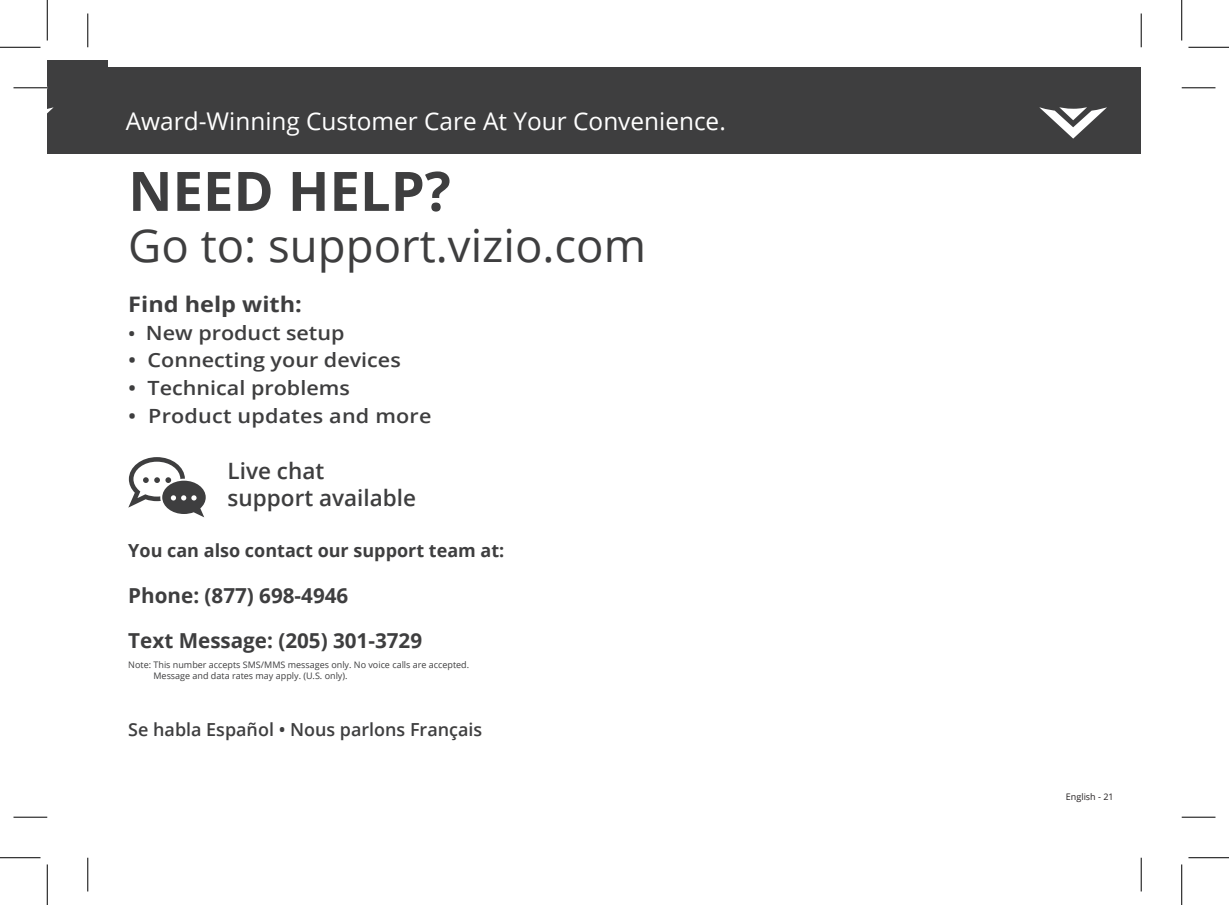
<style>
.page{position:relative;width:1229px;height:905px;background:#fff}
.page>*{position:absolute;margin:0;border:0;box-sizing:border-box;transform-origin:0 0}
.t1{font:700 54.45px "Open Sans";color:#3e3e3f}
.t2{font:45.45px "Open Sans";color:#3e3e3f}
.t3{font:24.3px "Open Sans";color:#fff}
.t4{font:600 22.5px/27px "Open Sans";color:#3e3e3f}
.t5{font:700 21.38px "Open Sans";color:#3e3e3f;scale:1.1 1}
.t6{font:700 20.7px/45px "Open Sans";color:#3e3e3f}
.t7{font:600 19.57px "Open Sans";color:#3e3e3f;scale:1.1 1}
.t8{font:700 18px "Open Sans";color:#3e3e3f}
.t9{font:600 18px "Open Sans";color:#3e3e3f}
.t10{font:9px/10.8px "Open Sans";color:#3e3e3f}
.t11{font:9px "Open Sans";color:#231f20}
.s1{font-size:17.78px}
</style>
<div class="page">
<div style="left:67px;top:68px;width:1074px;height:86px;background:#3e3e3f"></div>
<svg style="left:1039px;top:107px;width:67px;height:32px"></svg>
<div style="left:47px;top:60px;width:61px;height:94px;background:#3e3e3f"></div>
<svg style="left:47px;top:107px;width:6px;height:7px"></svg>
<svg style="left:128px;top:457px;width:78px;height:60px"></svg>
<hr style="left:13px;top:87px;width:34px;height:1px;background:#000">
<hr style="left:1181px;top:87px;width:34px;height:1px;background:#000">
<hr style="left:13px;top:816px;width:34px;height:1px;background:#000">
<hr style="left:1181px;top:816px;width:34px;height:1px;background:#000">
<hr style="left:87px;top:14px;width:1px;height:33px;background:#000">
<hr style="left:87px;top:857px;width:1px;height:34px;background:#000">
<hr style="left:1140px;top:14px;width:1px;height:33px;background:#000">
<hr style="left:1140px;top:857px;width:1px;height:34px;background:#000">
<hr style="left:0;top:47px;width:40px;height:1px;background:#000">
<hr style="left:1188px;top:47px;width:40px;height:1px;background:#000">
<hr style="left:0;top:857px;width:40px;height:1px;background:#000">
<hr style="left:1188px;top:857px;width:40px;height:1px;background:#000">
<hr style="left:47px;top:0;width:1px;height:41px;background:#000">
<hr style="left:47px;top:864px;width:1px;height:40px;background:#000">
<hr style="left:1181px;top:0;width:1px;height:41px;background:#000">
<hr style="left:1181px;top:864px;width:1px;height:40px;background:#000">
<h3 class="t3" style="left:126px;top:105px;width:601px">Award-Winning Customer Care At Your Convenience.</h3>
<h1 class="t1" style="left:128px;top:169px;width:324px">NEED HELP?</h1>
<h2 class="t2" style="left:128px;top:214px;width:519px">Go to: support.vizio.com</h2>
<h3 class="t5" style="left:128px;top:296px;width:159px">Find help with:</h3>
<h3 class="t7" style="left:128px;top:325px;width:198px"><span class="s1">•</span> New product setup</h3>
<h3 class="t7" style="left:128px;top:352px;width:249px">• Connecting your devices</h3>
<h3 class="t7" style="left:128px;top:380px;width:203px">• Technical problems</h3>
<h3 class="t7" style="left:128px;top:408px;width:277px">• Product updates and more</h3>
<h3 class="t4" style="left:228px;top:460px;width:190px">Live chat<br>support available</h3>
<h3 class="t8" style="left:128px;top:543px;width:377px">You can also contact our support team at:</h3>
<h3 class="t6" style="left:128px;top:574px;width:295px">Phone: (877) 698-4946<br>Text Message: (205) 301-3729</h3>
<p class="t10" style="left:153px;top:659px;width:317px;text-indent:-25px">Note: This number accepts SMS/MMS messages only. No voice calls are accepted.<br>Message and data rates may apply. (U.S. only).</p>
<h3 class="t9" style="left:128px;top:722px;width:355px">Se habla Español • Nous parlons Français</h3>
<p class="t11" style="left:1066px;top:793px;width:49px">English - 21</p>
</div>
